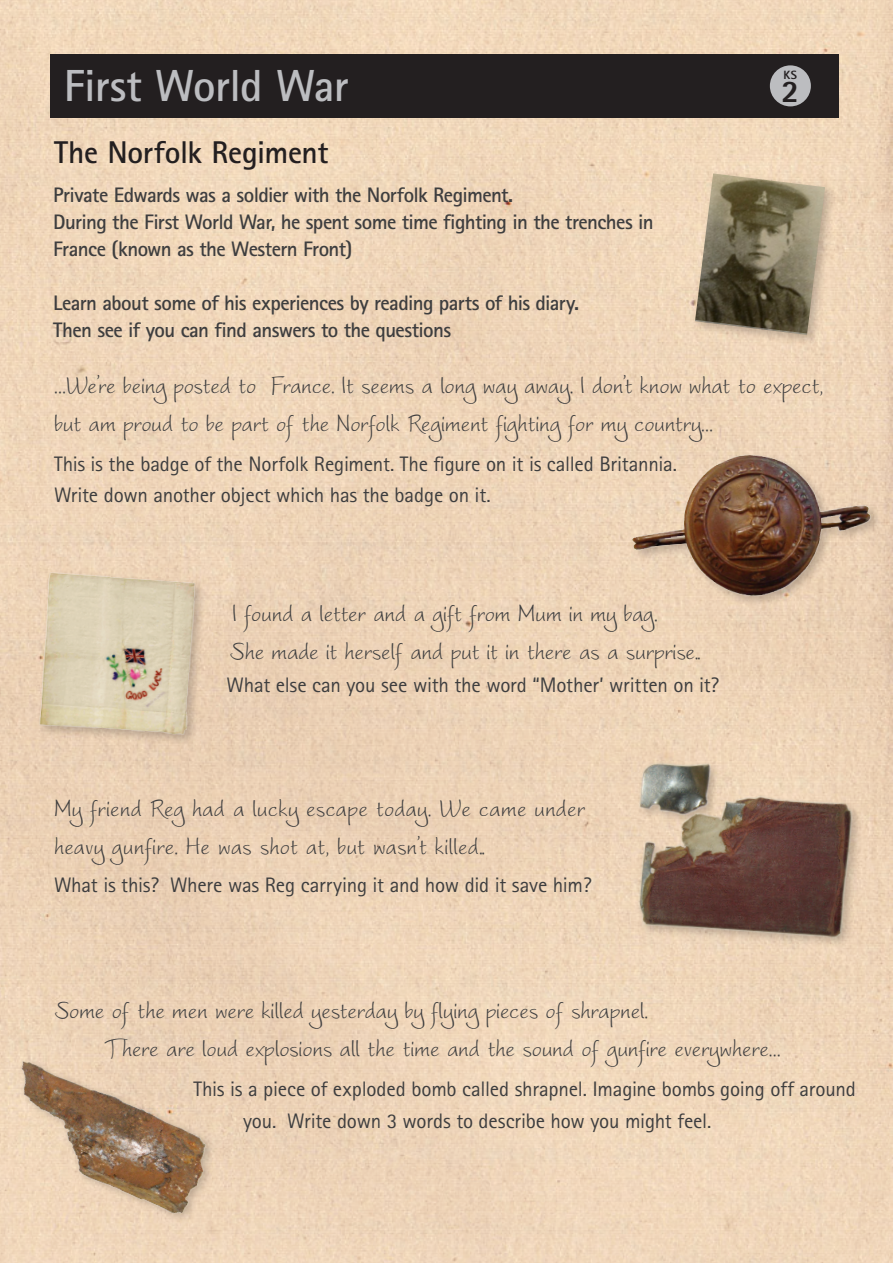
<style>
.page{position:relative;width:893px;height:1263px;background:#fff}
.page>*{position:absolute;margin:0;border:0;box-sizing:border-box;transform-origin:0 0}
.t1{font:700 45px "Rotis Sans Serif";letter-spacing:-.02em;color:#bcbdc0}
.t2{font:31.5px "Worstveld Sling";letter-spacing:-.005em;color:#3e3e3f}
.t3{font:700 31.5px "Rotis Sans Serif";letter-spacing:-.01em;color:#231f20}
.t4{font:800 31.5px "Rotis Sans Serif";color:#231f20}
.t5{font:21px/31.5px "Rotis Sans Serif";letter-spacing:-.01em;color:#3e3e3f}
.t6{font:700 21px/27px "Rotis Sans Serif";letter-spacing:-.03em;color:#3e3e3f}
.t7{font:800 12px "Rotis Sans Serif";color:#231f20}
</style>
<div class="page">
<img style="left:0;top:0;width:893px;height:1263px">
<div style="left:50px;top:54px;width:789px;height:64px;background:#231f20"></div>
<div style="left:691px;top:170px;width:146px;height:177px;background:#231f20;opacity:.25"></div>
<img style="left:695px;top:173px;width:130px;height:162px">
<img style="left:603px;top:412px;width:290px;height:228px">
<img style="left:29px;top:565px;width:178px;height:181px">
<img style="left:617px;top:745px;width:259px;height:204px">
<img style="left:0;top:1043px;width:234px;height:186px">
<div style="left:770px;top:65px;width:41px;height:41px;background:#bcbdc0;border-radius:50%"></div>
<p class="t1" style="left:64px;top:57px;width:287px">First World War</p>
<p class="t4" style="left:782px;top:71px;width:19px">2</p>
<p class="t3" style="left:54px;top:132px;width:276px">The Norfolk Regiment</p>
<p class="t7" style="left:784px;top:67px;width:15px">KS</p>
<p class="t6" style="left:53px;top:181px;width:462px">Private Edwards was a soldier with the Norfolk Regiment.</p>
<p class="t6" style="left:53px;top:208px;width:602px">During the First World War, he spent some time fighting in the trenches in<br>France (known as the Western Front)</p>
<p class="t6" style="left:53px;top:289px;width:528px">Learn about some of his experiences by reading parts of his diary.</p>
<p class="t6" style="left:53px;top:316px;width:399px">Then see if you can find answers to the questions</p>
<p class="t2" style="left:54px;top:369px;width:771px">…We’re being posted to France. It seems a long way away. I don’t know what to expect,</p>
<p class="t2" style="left:54px;top:407px;width:660px">but am proud to be part of the Norfolk Regiment fighting for my country…</p>
<p class="t5" style="left:54px;top:448px;width:625px">This is the badge of the Norfolk Regiment. The figure on it is called Britannia.</p>
<p class="t5" style="left:54px;top:479px;width:438px">Write down another object which has the badge on it.</p>
<p class="t2" style="left:232px;top:597px;width:426px">I found a letter and a gift from Mum in my bag.</p>
<p class="t2" style="left:230px;top:635px;width:473px">She made it herself and put it in there as a surprise..</p>
<p class="t5" style="left:226px;top:669px;width:494px">What else can you see with the word “Mother’ written on it?</p>
<p class="t2" style="left:54px;top:793px;width:533px">My friend Reg had a lucky escape today. We came under</p>
<p class="t2" style="left:54px;top:831px;width:433px">heavy gunfire. He was shot at, but wasn’t killed..</p>
<p class="t5" style="left:54px;top:869px;width:539px">What is this? Where was Reg carrying it and how did it save him?</p>
<p class="t2" style="left:54px;top:995px;width:596px">Some of the men were killed yesterday by flying pieces of shrapnel.</p>
<p class="t2" style="left:104px;top:1033px;width:678px">There are loud explosions all the time and the sound of gunfire everywhere…</p>
<p class="t5" style="left:243px;top:1073px;width:614px;text-indent:-50px">This is a piece of exploded bomb called shrapnel. Imagine bombs going off around you. Write down 3 words to describe how you might feel.</p>
</div>
